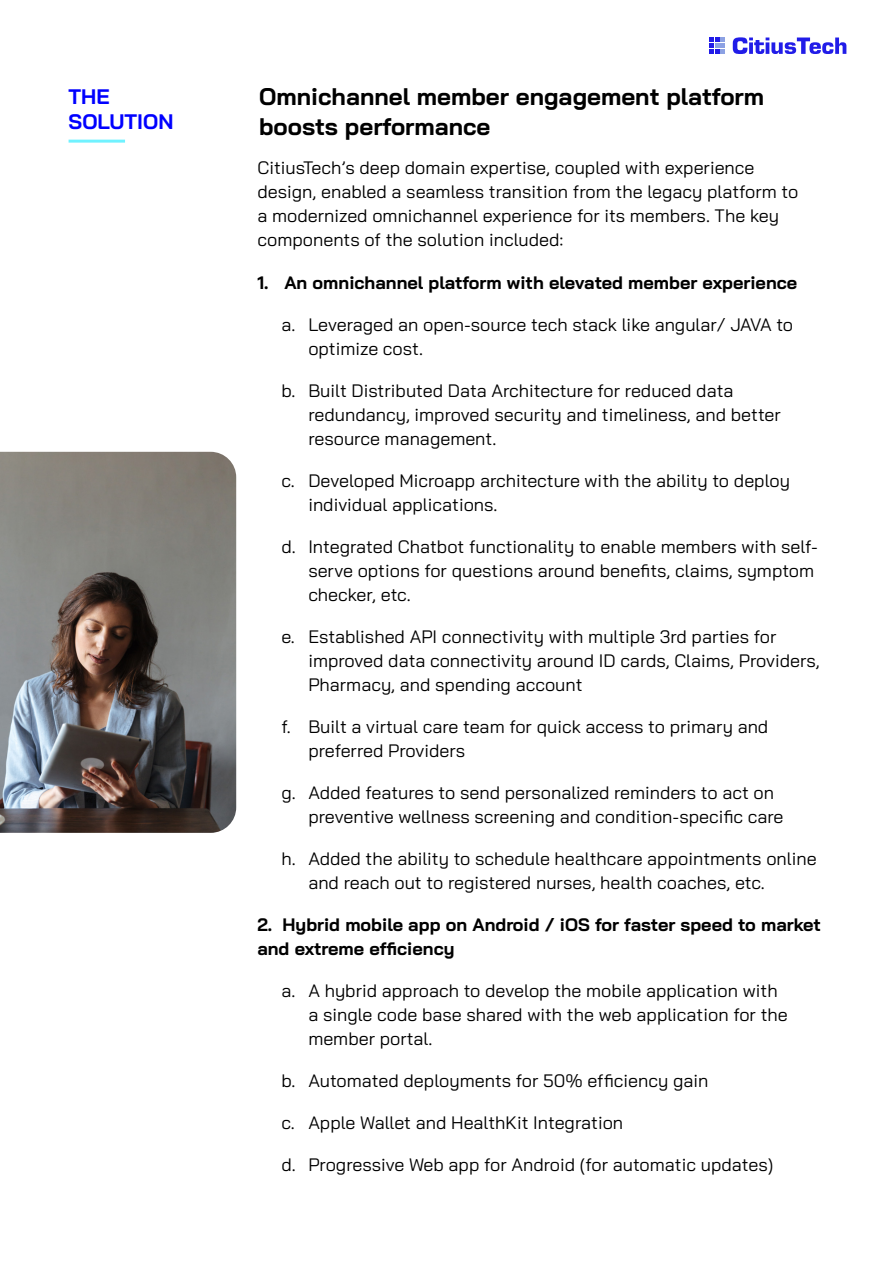
<style>
.page{position:relative;width:893px;height:1263px;background:#fff}
.page>*{position:absolute;margin:0;border:0;box-sizing:border-box;transform-origin:0 0}
.Headings{font:700 24px/30px "Bai Jamjuree";color:#000}
.Section_Heading{font:700 21px/25.2px "Bai Jamjuree";color:#00f}
.t1{font:18px/24px "Bai Jamjuree";color:#000}
.t2{font:700 18px/24px "Bai Jamjuree";color:#000}
</style>
<div class="page">
<svg style="left:733px;top:37px;width:113px;height:17px"></svg>
<svg style="left:709px;top:37px;width:16px;height:17px"></svg>
<hr style="left:69px;top:140px;width:56px;height:3px;background:#70f2ff">
<img style="left:0;top:452px;width:236px;height:381px">
<p class="Section_Heading" style="left:69px;top:84px;width:106px">THE<br>SOLUTION</p>
<p class="Headings" style="left:259px;top:82px;width:507px">Omnichannel member engagement platform boosts performance</p>
<p class="t1" style="left:257px;top:156px;width:542px">CitiusTech’s deep domain expertise, coupled with experience design, enabled a seamless transition from the legacy platform to a modernized omnichannel experience for its members. The key components of the solution included:</p>
<p class="t2" style="left:257px;top:271px;width:541px">1. An omnichannel platform with elevated member experience</p>
<p class="t1" style="left:308px;top:313px;width:486px;text-indent:-27px">a. Leveraged an open-source tech stack like angular/ JAVA to optimize cost.</p>
<p class="t1" style="left:308px;top:379px;width:474px;text-indent:-27px">b. Built Distributed Data Architecture for reduced data redundancy, improved security and timeliness, and better resource management.</p>
<p class="t1" style="left:308px;top:469px;width:483px;text-indent:-27px">c. Developed Microapp architecture with the ability to deploy individual applications.</p>
<p class="t1" style="left:308px;top:535px;width:511px;text-indent:-27px">d. Integrated Chatbot functionality to enable members with self&shy;serve options for questions around benefits, claims, symptom checker, etc.</p>
<p class="t1" style="left:308px;top:625px;width:513px;text-indent:-27px">e. Established API connectivity with multiple 3rd parties for improved data connectivity around ID cards, Claims, Providers,<br>Pharmacy, and spending account</p>
<p class="t1" style="left:308px;top:715px;width:462px;text-indent:-27px">f. Built a virtual care team for quick access to primary and preferred Providers</p>
<p class="t1" style="left:308px;top:781px;width:477px;text-indent:-27px">g. Added features to send personalized reminders to act on preventive wellness screening and condition-specific care</p>
<p class="t1" style="left:308px;top:847px;width:510px;text-indent:-27px">h. Added the ability to schedule healthcare appointments online and reach out to registered nurses, health coaches, etc.</p>
<p class="t2" style="left:257px;top:913px;width:565px">2. Hybrid mobile app on Android / iOS for faster speed to market and extreme efficiency</p>
<p class="t1" style="left:308px;top:979px;width:481px;text-indent:-27px">a. A hybrid approach to develop the mobile application with a single code base shared with the web application for the member portal.</p>
<p class="t1" style="left:281px;top:1069px;width:429px">b. Automated deployments for 50% efficiency gain</p>
<p class="t1" style="left:281px;top:1111px;width:343px">c. Apple Wallet and HealthKit Integration</p>
<p class="t1" style="left:281px;top:1153px;width:493px">d. Progressive Web app for Android (for automatic updates)</p>
</div>
